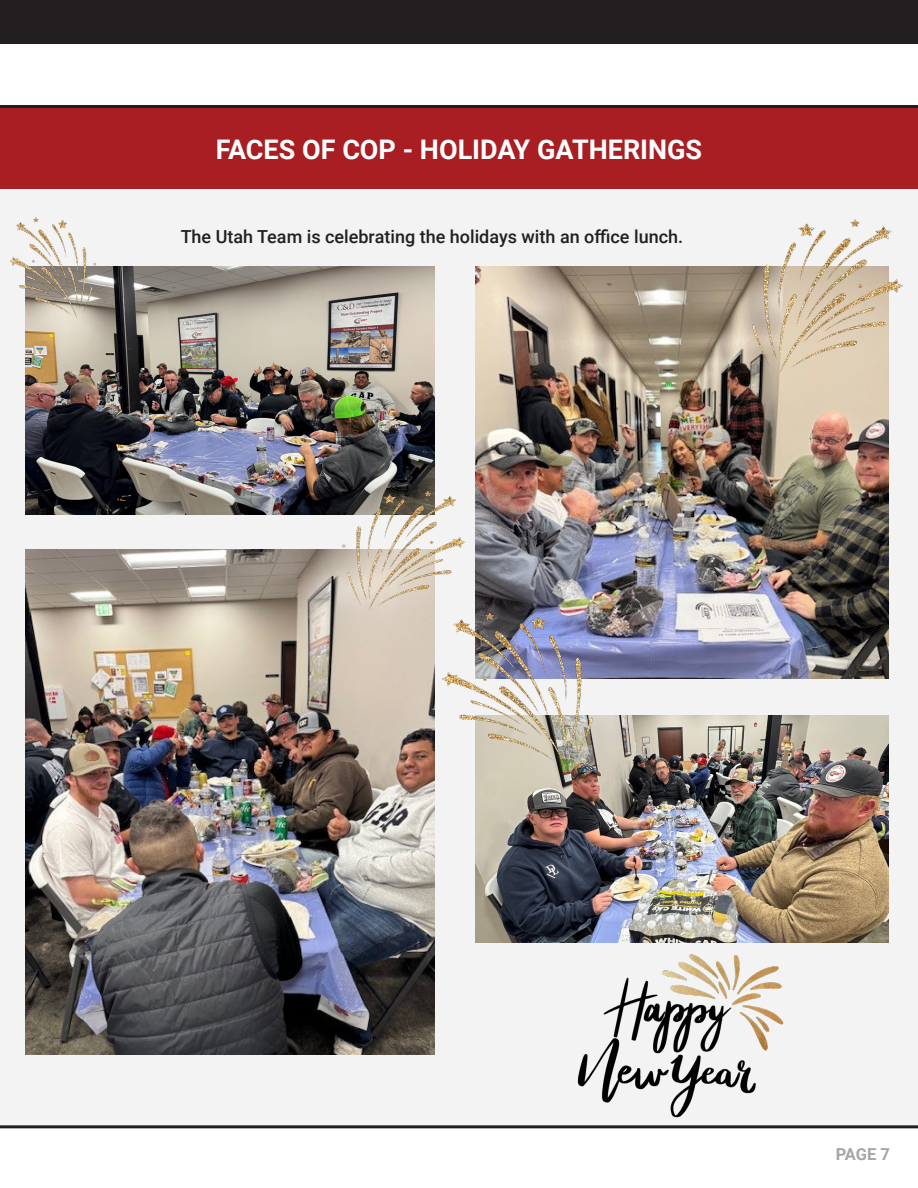
<style>
.page{position:relative;width:918px;height:1188px;background:#fff}
.page>*{position:absolute;margin:0;border:0;box-sizing:border-box;transform-origin:0 0}
.t1{font:700 27px "Roboto";color:#fff}
.t2{font:500 18px "Roboto";color:#231f20}
.t3{font:700 16.5px "Roboto";color:#a6a6a6}
</style>
<div class="page">
<div style="left:0;top:110px;width:918px;height:1017px;background:#f3f3f3"></div>
<div style="left:0;top:0;width:918px;height:43px;background:#231f20"></div>
<hr style="left:0;top:105px;width:918px;height:3px;background:#231f20">
<hr style="left:0;top:1125px;width:918px;height:3px;background:#231f20">
<div style="left:0;top:108px;width:918px;height:81px;background:#a81e22"></div>
<img style="left:26px;top:266px;width:409px;height:249px">
<img style="left:475px;top:266px;width:414px;height:413px">
<img style="left:475px;top:716px;width:414px;height:226px">
<img style="left:26px;top:550px;width:409px;height:505px">
<img style="left:574px;top:954px;width:212px;height:172px">
<img style="left:752px;top:219px;width:151px;height:158px">
<img style="left:319px;top:488px;width:146px;height:125px">
<img style="left:437px;top:610px;width:156px;height:161px">
<img style="left:9px;top:217px;width:103px;height:105px">
<p class="t1" style="left:216px;top:130px;width:488px">FACES OF COP - HOLIDAY GATHERINGS</p>
<p class="t2" style="left:181px;top:224px;width:504px">The Utah Team is celebrating the holidays with an office lunch.</p>
<p class="t3" style="left:836px;top:1143px;width:56px">PAGE 7</p>
</div>
